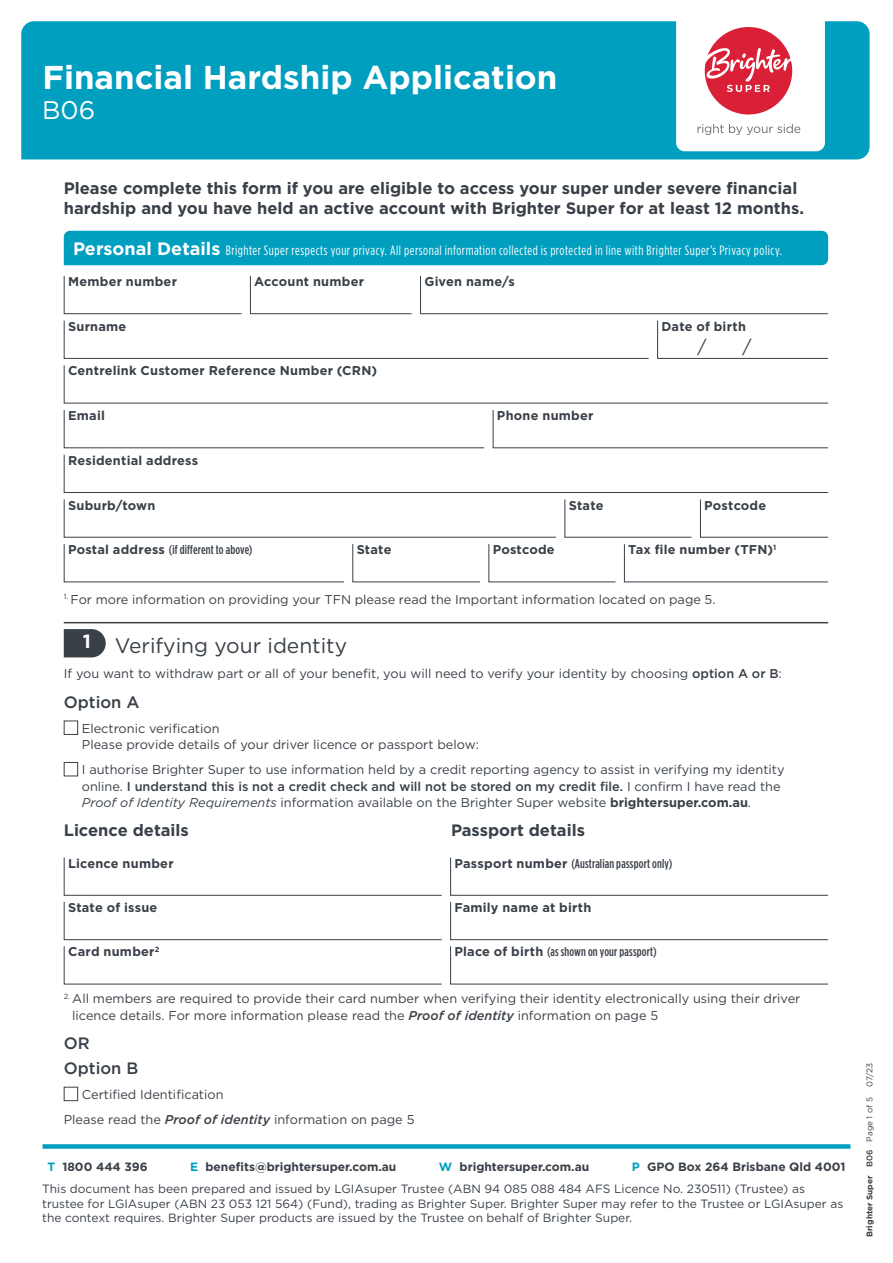
<style>
.page{position:relative;width:893px;height:1263px;background:#fff}
.page>*{position:absolute;margin:0;border:0;box-sizing:border-box;transform-origin:0 0}
.t1{font:700 33px "Gotham";color:#fff}
.t2{font:25.5px "Gotham";color:#fff}
.t3{font:21px "Gotham";color:#394048}
.t4{font:18px "Gotham";color:#394048}
.t5{font:700 16.5px/19.8px "Gotham";color:#394048}
.t6{font:500 16.5px/25.2px "Gotham";color:#394048}
.t7{font:13.5px "Gotham Condensed";letter-spacing:.04em;color:#fff}
.t8{font:12.75px/16.5px "Gotham";color:#394048}
.t9{font:700 12.75px "Gotham";letter-spacing:.02em;color:#394048}
.t10{font:500 12.75px "Gotham Condensed";letter-spacing:.015em;color:#394048}
.t11{font:12px/22.2px "Gotham";color:#394048}
.t12{font:700 12px "Gotham";color:#394048}
.t13{font:700 8.25px "Gotham";color:#394048}
.t14{font:8.25px "Gotham";color:#394048}
.s1{font-family:"Gotham";font-weight:700;font-size:18px}
.s2{font-family:"Gotham";font-weight:700}
.s3{font-weight:500}
.s4{font-style:italic}
.s5{font-weight:700}
.s6{font-weight:500;font-style:italic}
.s7{color:#009fc0}
.s8{font-weight:700;color:#009fc0}
.s9{font-weight:400}
</style>
<div class="page">
<div style="left:43px;top:1144px;width:807px;height:5px;background:#009fc0"></div>
<div style="left:21px;top:21px;width:849px;height:138px;background:#009fc0"></div>
<div style="left:676px;top:7px;width:149px;height:144px;background:#fff;border-radius:9px"></div>
<div style="left:705px;top:27px;width:87px;height:87px;background:#da2037;border-radius:50%"></div>
<svg style="left:704px;top:47px;width:89px;height:45px"></svg>
<svg style="left:697px;top:124px;width:103px;height:11px"></svg>
<div style="left:64px;top:1087px;width:14px;height:14px;border:1px solid #394048"></div>
<svg style="left:63px;top:857px;width:379px;height:128px"></svg>
<svg style="left:450px;top:857px;width:379px;height:128px"></svg>
<hr style="left:64px;top:622px;width:764px;height:1px;background:#394048">
<svg style="left:64px;top:629px;width:42px;height:28px"></svg>
<div style="left:64px;top:720px;width:14px;height:15px;border:1px solid #394048"></div>
<div style="left:64px;top:762px;width:14px;height:14px;border:1px solid #394048"></div>
<div style="left:64px;top:231px;width:764px;height:34px;background:#009fc0"></div>
<svg style="left:63px;top:275px;width:179px;height:39px"></svg>
<svg style="left:420px;top:275px;width:409px;height:39px"></svg>
<svg style="left:63px;top:499px;width:766px;height:84px"></svg>
<svg style="left:250px;top:275px;width:162px;height:39px"></svg>
<svg style="left:63px;top:320px;width:766px;height:173px"></svg>
<h1 class="t1" style="left:42px;top:55px;width:516px">Financial Hardship Application</h1>
<h2 class="t2" style="left:42px;top:93px;width:55px">B06</h2>
<p class="t5" style="left:64px;top:178px;width:742px">Please complete this form if you are eligible to access your super under severe financial hardship and you have held an active account with Brighter Super for at least 12 months.</p>
<p class="t7" style="left:73px;top:243px;width:711px"><span class="s1">Personal Details</span> Brighter Super respects your privacy. All personal information collected is protected in line with Brighter Super’s Privacy policy.</p>
<p class="t9" style="left:68px;top:273px;width:110px">Member number</p>
<p class="t9" style="left:424px;top:273px;width:92px">Given name/s</p>
<p class="t9" style="left:254px;top:273px;width:111px">Account number</p>
<p class="t9" style="left:68px;top:318px;width:60px">Surname</p>
<p class="t9" style="left:68px;top:362px;width:311px">Centrelink Customer Reference Number (CRN)</p>
<p class="t9" style="left:68px;top:407px;width:38px">Email</p>
<p class="t9" style="left:497px;top:407px;width:98px">Phone number</p>
<p class="t9" style="left:661px;top:318px;width:86px">Date of birth</p>
<h3 class="t4" style="left:697px;top:335px;width:11px">/</h3>
<h3 class="t4" style="left:743px;top:335px;width:11px">/</h3>
<p class="t9" style="left:68px;top:452px;width:132px">Residential address</p>
<p class="t9" style="left:68px;top:497px;width:89px">Suburb/town</p>
<p class="t9" style="left:569px;top:497px;width:36px">State</p>
<p class="t9" style="left:704px;top:497px;width:64px">Postcode</p>
<p class="t9" style="left:628px;top:541px;width:149px">Tax file number (TFN)<sup>1</sup></p>
<p class="t8" style="left:64px;top:590px;width:653px"><sup>1.</sup> For more information on providing your TFN please read the Important information located on page 5.</p>
<p class="t10" style="left:68px;top:542px;width:186px"><span class="s2">Postal address</span> (if different to above)</p>
<p class="t9" style="left:357px;top:541px;width:36px">State</p>
<p class="t9" style="left:493px;top:541px;width:64px">Postcode</p>
<h3 class="t3" style="left:83px;top:632px;width:266px"><sup>1</sup> Verifying your identity</h3>
<p class="t8" style="left:64px;top:665px;width:720px">If you want to withdraw part or all of your benefit, you will need to verify your identity by choosing <span class="s3">option A or B</span>:</p>
<p class="t6" style="left:64px;top:689px;width:77px">Option A</p>
<p class="t8" style="left:82px;top:720px;width:399px">Electronic verification<br>Please provide details of your driver licence or passport below:</p>
<p class="t8" style="left:82px;top:761px;width:704px">I authorise Brighter Super to use information held by a credit reporting agency to assist in verifying my identity online. <span class="s3">I understand this is not a credit check and will not be stored on my credit file.</span> I confirm I have read the<br><span class="s4">Proof of Identity Requirements</span> information available on the Brighter Super website <span class="s5">brightersuper.com.au</span>.</p>
<p class="t5" style="left:64px;top:820px;width:127px">Licence details</p>
<p class="t5" style="left:451px;top:820px;width:135px">Passport details</p>
<p class="t9" style="left:68px;top:855px;width:107px">Licence number</p>
<p class="t10" style="left:454px;top:856px;width:219px"><span class="s2">Passport number</span> (Australian passport only)</p>
<p class="t9" style="left:68px;top:899px;width:91px">State of issue</p>
<p class="t9" style="left:454px;top:899px;width:138px">Family name at birth</p>
<p class="t9" style="left:68px;top:943px;width:93px">Card number<sup>2</sup></p>
<p class="t10" style="left:454px;top:944px;width:204px"><span class="s2">Place of birth</span> (as shown on your passport)</p>
<p class="t8" style="left:72px;top:990px;width:730px;text-indent:-9px"><sup>2.</sup> All members are required to provide their card number when verifying their identity electronically using their driver licence details. For more information please read the <span class="s6">Proof of identity</span> information on page 5</p>
<p class="t6" style="left:64px;top:1030px;width:76px">OR<br>Option B</p>
<p class="t8" style="left:64px;top:1081px;width:352px;line-height:25px;text-indent:18px">Certified Identification<br>Please read the <span class="s6">Proof of identity</span> information on page 5</p>
<p class="t12" style="left:47px;top:1159px;width:102px"><span class="s7">T</span> 1800 444 396</p>
<p class="t12" style="left:190px;top:1159px;width:208px"><span class="s7">E</span> benefits@brightersuper.com.au</p>
<p class="t12" style="left:439px;top:1159px;width:152px"><span class="s7">W</span> brightersuper.com.au</p>
<p class="t11" style="left:42px;top:1155px;width:805px;text-indent:590px"><span class="s8">P</span> <span class="s5">GPO Box 264 Brisbane Qld 4001<br></span>This document has been prepared and issued by LGIAsuper Trustee (ABN 94 085 088 484 AFS Licence No. 230511) (Trustee) as</p>
<p class="t11" style="left:42px;top:1196px;width:803px;line-height:14.4px">trustee for LGIAsuper (ABN 23 053 121 564) (Fund), trading as Brighter Super. Brighter Super may refer to the Trustee or LGIAsuper as the context requires. Brighter Super products are issued by the Trustee on behalf of Brighter Super.</p>
<p class="t14" style="left:864px;top:1086px;width:25px;rotate:-90deg">07/23</p>
<p class="t13" style="left:864px;top:1237px;width:141px;rotate:-90deg">Brighter Super <span class="s3">B06</span> <span class="s9">Page 1 of 5</span></p>
</div>
